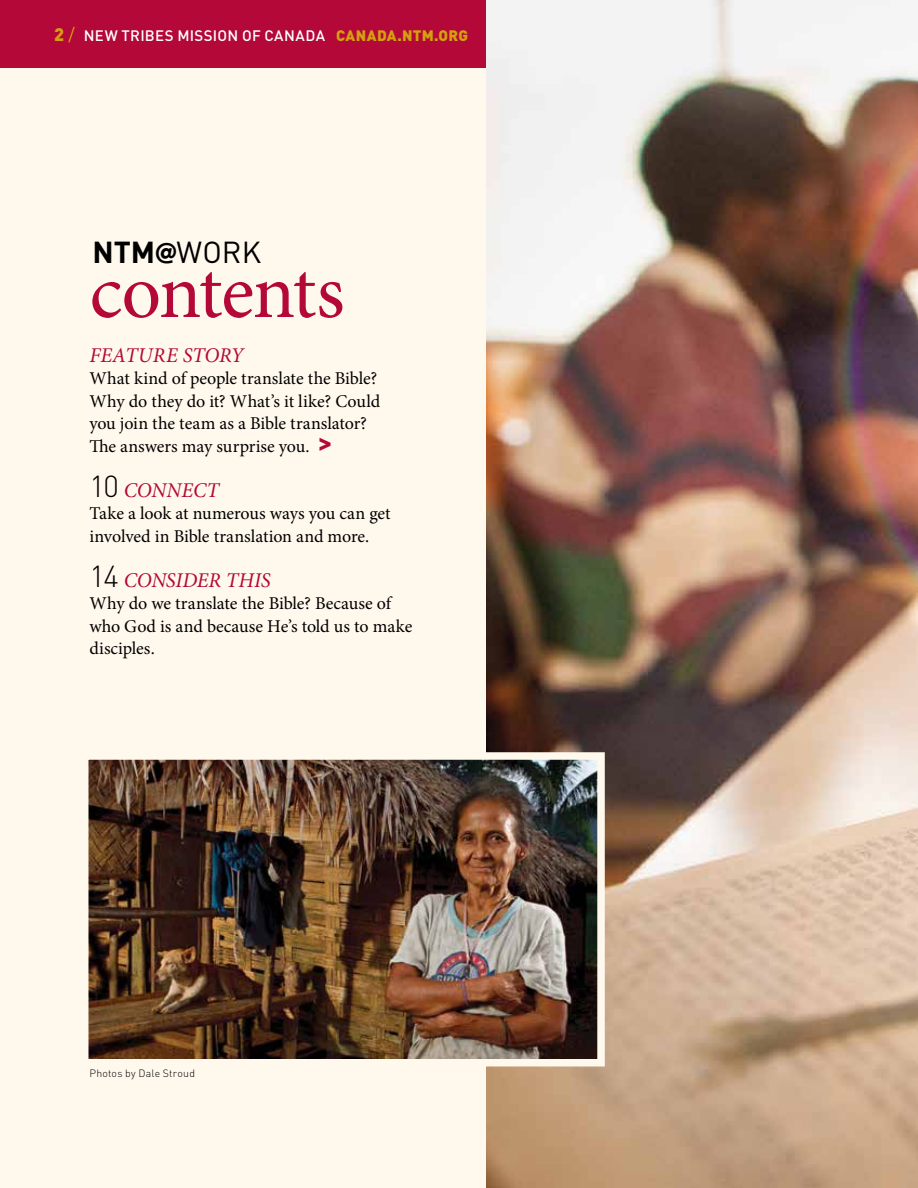
<style>
.page{position:relative;width:918px;height:1188px;background:#fff8ed}
.page>*{position:absolute;margin:0;border:0;box-sizing:border-box;transform-origin:0 0}
.t1{font:78px "Minion Pro";letter-spacing:-.02em;color:#b30838}
.t2{font:30px "DIN Pro";color:#000}
.t3{font:italic 21px "Minion Pro";letter-spacing:-.005em;color:#b30838}
.t4{font:18px/22.5px "Minion Pro";letter-spacing:-.005em;color:#000}
.t5{font:500 15px "DIN Pro";letter-spacing:.015em;color:#fff}
.t6{font:900 15px "DIN Pro";letter-spacing:.015em;color:#d59f10}
.t7{font:300 10.5px "DIN Pro";letter-spacing:.025em;color:#000}
.s1{font-weight:900;font-size:18px;color:#d59f10}
.s2{font-weight:400;font-size:18px;color:#d59f10}
.s3{font-weight:700}
.s4{font-family:"American Typewriter";font-weight:700}
.s5{font-family:"DIN Pro";font-weight:700;font-size:27px;color:#b30838}
.s6{font-family:"DIN Pro";font-weight:300;font-style:normal;font-size:30px;color:#000}
</style>
<div class="page">
<div style="left:0;top:0;width:918px;height:68px;background:#b30838"></div>
<img style="left:486px;top:0;width:432px;height:1188px">
<img style="left:90px;top:761px;width:506px;height:296px">
<div style="left:81px;top:752px;width:524px;height:314px;border:8px solid #fff8ed"></div>
<p class="t5" style="left:54px;top:23px;width:222px"><span class="s1">2</span> <span class="s2">/</span> NEW TRIBES MISSION OF CANADA</p>
<p class="t6" style="left:336px;top:22px;width:134px">CANADA.NTM.ORG</p>
<h2 class="t2" style="left:92px;top:228px;width:170px"><span class="s3">NTM</span><span class="s4">@</span>WORK</h2>
<h1 class="t1" style="left:89px;top:240px;width:257px">contents</h1>
<p class="t3" style="left:89px;top:341px;width:156px">FEATURE STORY</p>
<p class="t4" style="left:89px;top:368px;width:292px">What kind of people translate the Bible?<br>Why do they do it? What’s it like? Could you join the team as a Bible translator?<br>The answers may surprise you. <span class="s5">&gt;</span></p>
<p class="t3" style="left:89px;top:476px;width:131px"><span class="s6">10</span> CONNECT</p>
<p class="t4" style="left:89px;top:503px;width:303px">Take a look at numerous ways you can get involved in Bible translation and more.</p>
<p class="t3" style="left:89px;top:566px;width:183px"><span class="s6">14</span> CONSIDER THIS</p>
<p class="t4" style="left:89px;top:593px;width:324px">Why do we translate the Bible? Because of who God is and because He’s told us to make disciples.</p>
<p class="t7" style="left:89px;top:1065px;width:107px">Photos by Dale Stroud</p>
</div>
